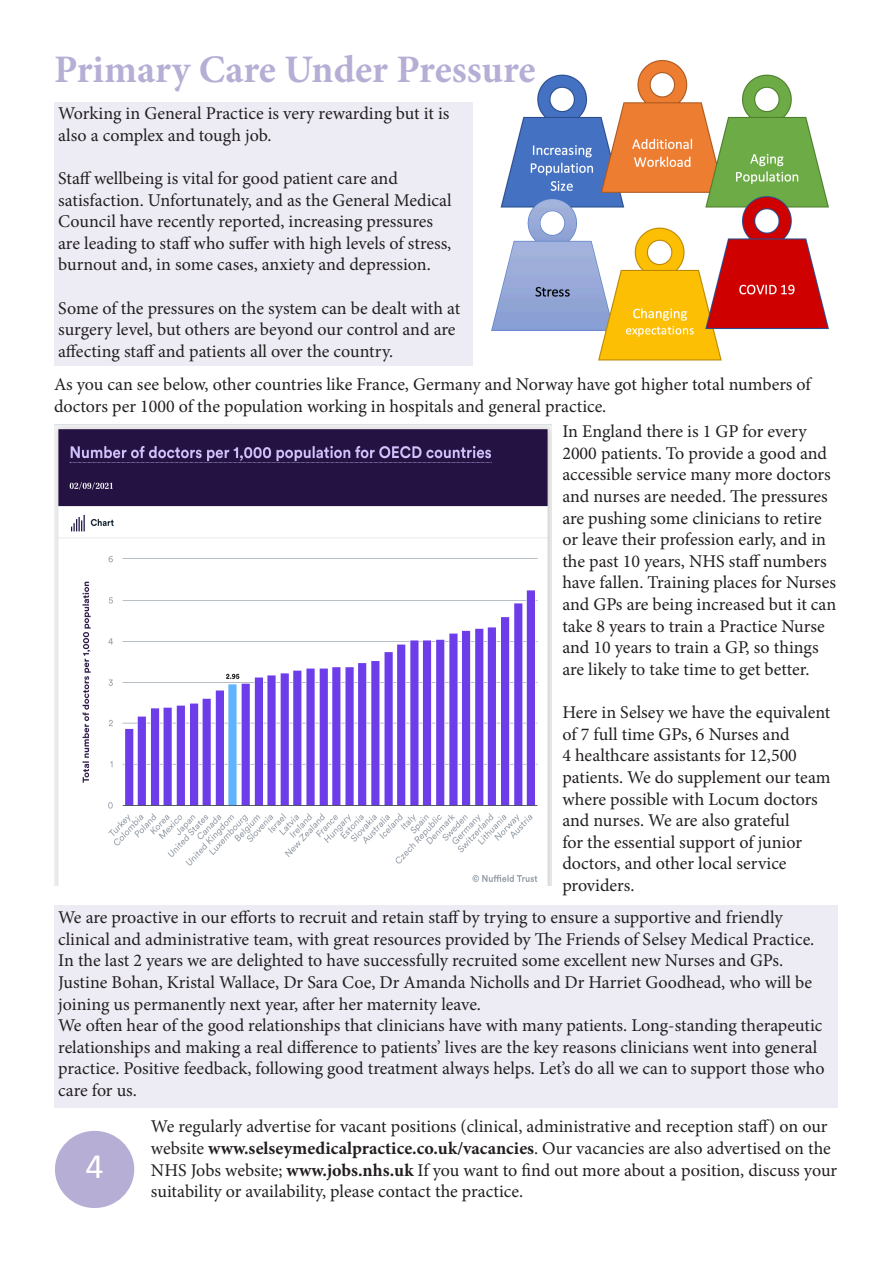
<style>
.page{position:relative;width:893px;height:1263px;background:#fff}
.page>*{position:absolute;margin:0;border:0;box-sizing:border-box;transform-origin:0 0}
.t1{font:700 39px "Minion Pro";color:#b6aed5}
.t2{font:36px "Calibri";color:#fff}
.t3{font:18px/21.6px "Minion Pro";color:#231f20}
.s1{font-weight:700}
</style>
<div class="page">
<div style="left:55px;top:1131px;width:79px;height:77px;background:#b6aed5;border-radius:50%"></div>
<img style="left:54px;top:424px;width:498px;height:461px">
<div style="left:54px;top:102px;width:421px;height:263px;background:#edecf5"></div>
<img style="left:474px;top:60px;width:355px;height:305px">
<div style="left:54px;top:906px;width:783px;height:202px;background:#edecf5"></div>
<h1 class="t1" style="left:54px;top:42px;width:483px">Primary Care Under Pressure</h1>
<p class="t3" style="left:58px;top:103px;width:393px">Working in General Practice is very rewarding but it is also a complex and tough job.</p>
<p class="t3" style="left:58px;top:168px;width:395px">Staff wellbeing is vital for good patient care and satisfaction. Unfortunately, and as the General Medical Council have recently reported, increasing pressures are leading to staff who suffer with high levels of stress, burnout and, in some cases, anxiety and depression.</p>
<p class="t3" style="left:58px;top:297px;width:403px">Some of the pressures on the system can be dealt with at surgery level, but others are beyond our control and are affecting staff and patients all over the country.</p>
<p class="t3" style="left:54px;top:374px;width:758px">As you can see below, other countries like France, Germany and Norway have got higher total numbers of doctors per 1000 of the population working in hospitals and general practice.</p>
<p class="t3" style="left:562px;top:421px;width:275px">In England there is 1 GP for every 2000 patients. To provide a good and accessible service many more doctors and nurses are needed. The pressures are pushing some clinicians to retire or leave their profession early, and in the past 10 years, NHS staff numbers have fallen. Training places for Nurses and GPs are being increased but it can take 8 years to train a Practice Nurse and 10 years to train a GP, so things are likely to take time to get better.</p>
<p class="t3" style="left:562px;top:702px;width:270px">Here in Selsey we have the equivalent of 7 full time GPs, 6 Nurses and<br>4 healthcare assistants for 12,500 patients. We do supplement our team where possible with Locum doctors and nurses. We are also grateful<br>for the essential support of junior doctors, and other local service providers.</p>
<p class="t3" style="left:58px;top:907px;width:768px">We are proactive in our efforts to recruit and retain staff by trying to ensure a supportive and friendly clinical and administrative team, with great resources provided by The Friends of Selsey Medical Practice.<br>In the last 2 years we are delighted to have successfully recruited some excellent new Nurses and GPs.<br>Justine Bohan, Kristal Wallace, Dr Sara Coe, Dr Amanda Nicholls and Dr Harriet Goodhead, who will be joining us permanently next year, after her maternity leave.<br>We often hear of the good relationships that clinicians have with many patients. Long-standing therapeutic relationships and making a real difference to patients’ lives are the key reasons clinicians went into general practice. Positive feedback, following good treatment always helps. Let’s do all we can to support those who care for us.</p>
<p class="t3" style="left:151px;top:1116px;width:688px">We regularly advertise for vacant positions (clinical, administrative and reception staff) on our website <span class="s1">www.selseymedicalpractice.co.uk/vacancies</span>. Our vacancies are also advertised on the NHS Jobs website; <span class="s1">www.jobs.nhs.uk</span> If you want to find out more about a position, discuss your suitability or availability, please contact the practice.</p>
<h2 class="t2" style="left:85px;top:1143px;width:20px">4</h2>
</div>
